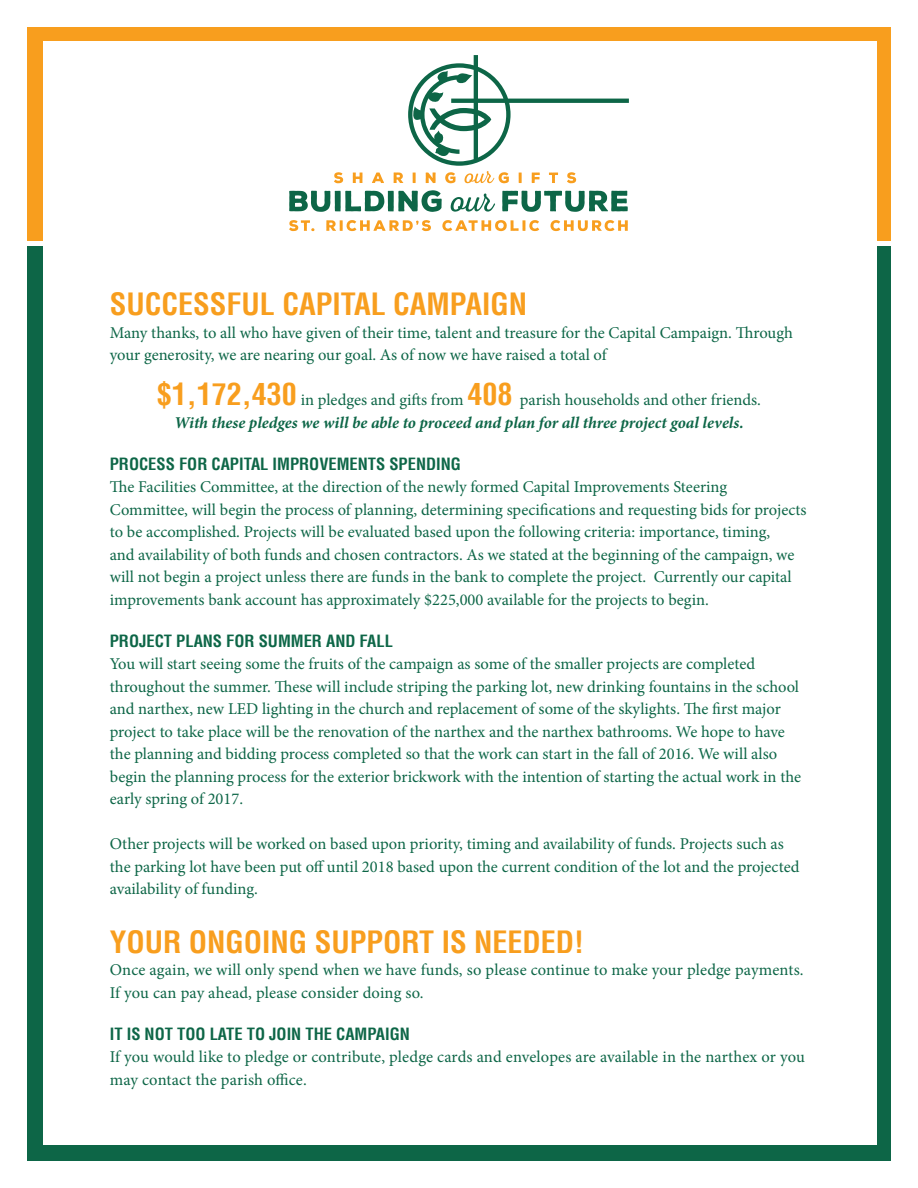
<style>
.page{position:relative;width:918px;height:1188px;background:#fff}
.page>*{position:absolute;margin:0;border:0;box-sizing:border-box;transform-origin:0 0}
.t1{font:700 condensed 30px "Helvetica LT";color:#f89e1e}
.t2{font:16.5px/22.5px "Minion Pro";color:#0d6647}
.t3{font:italic 700 16.5px/22.5px "Minion Pro";letter-spacing:-.005em;color:#0d6647;text-align:center}
.t4{font:700 condensed 16.5px "Helvetica LT";color:#0d6647}
.s1{font-family:"Helvetica LT";font-style:normal;font-stretch:condensed;font-size:30px;color:#f89e1e}
.s2{font-weight:400;font-style:normal}
</style>
<div class="page">
<div style="left:27px;top:247px;width:15px;height:914px;background:#0d6647"></div>
<div style="left:27px;top:34px;width:15px;height:207px;background:#f89e1e"></div>
<div style="left:27px;top:27px;width:864px;height:13px;background:#f89e1e"></div>
<div style="left:27px;top:1146px;width:857px;height:15px;background:#0d6647"></div>
<div style="left:878px;top:247px;width:13px;height:914px;background:#0d6647"></div>
<div style="left:878px;top:34px;width:13px;height:207px;background:#f89e1e"></div>
<svg style="left:289px;top:190px;width:153px;height:22px"></svg>
<svg style="left:451px;top:194px;width:44px;height:18px"></svg>
<svg style="left:502px;top:191px;width:126px;height:21px"></svg>
<svg style="left:289px;top:220px;width:25px;height:11px"></svg>
<svg style="left:326px;top:220px;width:105px;height:11px"></svg>
<svg style="left:442px;top:220px;width:97px;height:11px"></svg>
<svg style="left:550px;top:220px;width:78px;height:11px"></svg>
<svg style="left:334px;top:172px;width:9px;height:11px"></svg>
<svg style="left:353px;top:172px;width:10px;height:11px"></svg>
<svg style="left:372px;top:173px;width:12px;height:10px"></svg>
<svg style="left:394px;top:55px;width:235px;height:128px"></svg>
<h1 class="t1" style="left:110px;top:285px;width:419px">SUCCESSFUL CAPITAL CAMPAIGN</h1>
<p class="t2" style="left:110px;top:321px;width:685px">Many thanks, to all who have given of their time, talent and treasure for the Capital Campaign. Through your generosity, we are nearing our goal. As of now we have raised a total of</p>
<p class="t3" style="left:157px;top:388px;width:606px"><span class="s1">$1,172,430</span> <span class="s2">in pledges and gifts from</span> <span class="s1">408</span> <span class="s2">parish households and other friends.<br></span>With these pledges we will be able to proceed and plan for all three project goal levels.</p>
<p class="t4" style="left:110px;top:453px;width:353px">PROCESS FOR CAPITAL IMPROVEMENTS SPENDING</p>
<p class="t2" style="left:110px;top:476px;width:698px">The Facilities Committee, at the direction of the newly formed Capital Improvements Steering Committee, will begin the process of planning, determining specifications and requesting bids for projects to be accomplished. Projects will be evaluated based upon the following criteria: importance, timing,<br>and availability of both funds and chosen contractors. As we stated at the beginning of the campaign, we will not begin a project unless there are funds in the bank to complete the project. Currently our capital improvements bank account has approximately $225,000 available for the projects to begin.</p>
<p class="t4" style="left:110px;top:630px;width:285px">PROJECT PLANS FOR SUMMER AND FALL</p>
<p class="t2" style="left:110px;top:653px;width:693px">You will start seeing some the fruits of the campaign as some of the smaller projects are completed throughout the summer. These will include striping the parking lot, new drinking fountains in the school and narthex, new LED lighting in the church and replacement of some of the skylights. The first major project to take place will be the renovation of the narthex and the narthex bathrooms. We hope to have the planning and bidding process completed so that the work can start in the fall of 2016. We will also begin the planning process for the exterior brickwork with the intention of starting the actual work in the early spring of 2017.</p>
<p class="t2" style="left:110px;top:833px;width:691px">Other projects will be worked on based upon priority, timing and availability of funds. Projects such as the parking lot have been put off until 2018 based upon the current condition of the lot and the projected availability of funding.</p>
<h1 class="t1" style="left:110px;top:923px;width:476px">YOUR ONGOING SUPPORT IS NEEDED!</h1>
<p class="t2" style="left:110px;top:959px;width:695px">Once again, we will only spend when we have funds, so please continue to make your pledge payments.<br>If you can pay ahead, please consider doing so.</p>
<p class="t4" style="left:110px;top:1023px;width:302px">IT IS NOT TOO LATE TO JOIN THE CAMPAIGN</p>
<p class="t2" style="left:110px;top:1046px;width:697px">If you would like to pledge or contribute, pledge cards and envelopes are available in the narthex or you may contact the parish office.</p>
</div>
